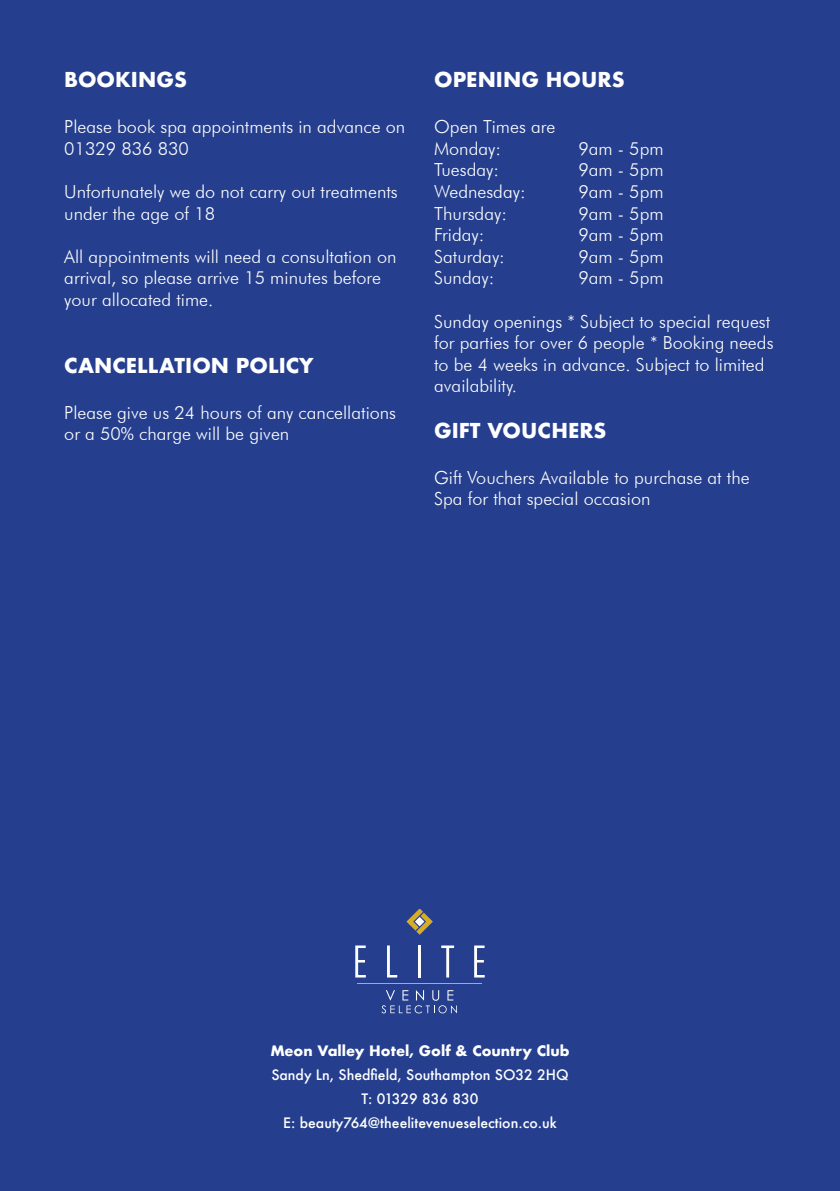
<style>
.page{position:relative;width:840px;height:1191px;background:#fff}
.page>*{position:absolute;margin:0;border:0;box-sizing:border-box;transform-origin:0 0}
.sub{font:700 20px "Futura";color:#fff}
.Copy{font:300 18px/21.6px "Futura BT";color:#fff}
.sub-2{font:500 14px "Futura";color:#fff}
.sub-3{font:700 14px "Futura";color:#fff}
</style>
<div class="page">
<div style="left:0;top:0;width:839px;height:1191px;background:#253f8e"></div>
<hr style="left:357px;top:983px;width:124px;height:1px;background:#d8ad26">
<svg style="left:355px;top:945px;width:10px;height:32px"></svg>
<svg style="left:387px;top:945px;width:10px;height:32px"></svg>
<hr style="left:418px;top:945px;width:3px;height:32px;background:#fff">
<svg style="left:441px;top:945px;width:13px;height:32px"></svg>
<svg style="left:474px;top:945px;width:10px;height:32px"></svg>
<svg style="left:381px;top:990px;width:76px;height:23px;background:#42589d"></svg>
<svg style="left:406px;top:909px;width:26px;height:25px"></svg>
<p class="sub" style="left:64px;top:65px;width:124px">BOOKINGS</p>
<p class="Copy" style="left:64px;top:116px;width:342px">Please book spa appointments in advance on<br>01329 836 830</p>
<p class="Copy" style="left:64px;top:181px;width:335px">Unfortunately we do not carry out treatments under the age of 18</p>
<p class="Copy" style="left:64px;top:245px;width:333px">All appointments will need a consultation on arrival, so please arrive 15 minutes before your allocated time.</p>
<p class="sub" style="left:64px;top:351px;width:251px">CANCELLATION POLICY</p>
<p class="Copy" style="left:64px;top:401px;width:333px">Please give us 24 hours of any cancellations or a 50% charge will be given</p>
<p class="sub" style="left:434px;top:65px;width:192px">OPENING HOURS</p>
<p class="Copy" style="left:434px;top:116px;width:123px">Open Times are</p>
<p class="Copy" style="left:434px;top:137px;width:68px">Monday:</p>
<p class="Copy" style="left:578px;top:137px;width:87px">9am - 5pm</p>
<p class="Copy" style="left:434px;top:159px;width:66px">Tuesday:</p>
<p class="Copy" style="left:578px;top:159px;width:87px">9am - 5pm</p>
<p class="Copy" style="left:434px;top:181px;width:93px">Wednesday:</p>
<p class="Copy" style="left:578px;top:181px;width:87px">9am - 5pm</p>
<p class="Copy" style="left:434px;top:202px;width:74px">Thursday:</p>
<p class="Copy" style="left:578px;top:202px;width:87px">9am - 5pm</p>
<p class="Copy" style="left:434px;top:224px;width:52px">Friday:</p>
<p class="Copy" style="left:578px;top:224px;width:87px">9am - 5pm</p>
<p class="Copy" style="left:434px;top:245px;width:72px">Saturday:</p>
<p class="Copy" style="left:578px;top:245px;width:87px">9am - 5pm</p>
<p class="Copy" style="left:434px;top:267px;width:62px">Sunday:</p>
<p class="Copy" style="left:578px;top:267px;width:87px">9am - 5pm</p>
<p class="Copy" style="left:434px;top:310px;width:340px">Sunday openings * Subject to special request for parties for over 6 people * Booking needs to be 4 weeks in advance. Subject to limited availability.</p>
<p class="sub" style="left:434px;top:416px;width:174px">GIFT VOUCHERS</p>
<p class="Copy" style="left:434px;top:466px;width:317px">Gift Vouchers Available to purchase at the<br>Spa for that special occasion</p>
<p class="sub-3" style="left:270px;top:1041px;width:300px">Meon Valley Hotel, Golf &amp; Country Club</p>
<p class="sub-2" style="left:271px;top:1065px;width:298px">Sandy Ln, Shedfield, Southampton SO32 2HQ</p>
<p class="sub-2" style="left:361px;top:1089px;width:118px">T: 01329 836 830</p>
<p class="sub-2" style="left:283px;top:1113px;width:275px">E: beauty764@theelitevenueselection.co.uk</p>
</div>
